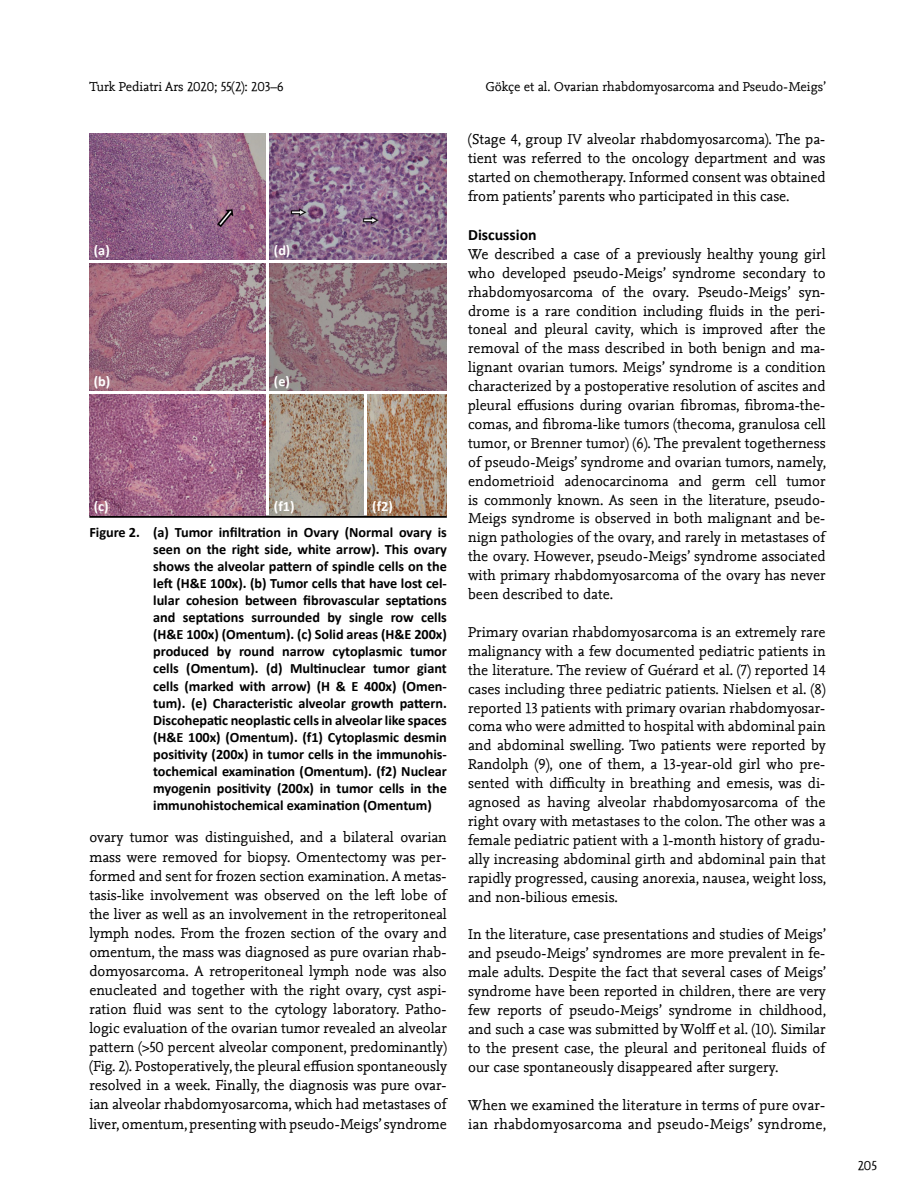
<style>
.page{position:relative;width:915px;height:1191px;background:#fff}
.page>*{position:absolute;margin:0;border:0;box-sizing:border-box;transform-origin:0 0}
.t1{font:700 15.75px "Calibri";color:#000}
.t2{font:15px/18.9px "Nexus Mix";color:#000;text-align:justify}
.t3{font:700 14.25px/17.1px "Calibri";letter-spacing:-.005em;color:#000;text-align:justify}
.t4{font:700 14.25px "Calibri";color:#fff}
.t5{font:13.5px "Nexus Mix";color:#000}
</style>
<div class="page">
<hr style="left:89px;top:515px;width:357px;height:3px;background:#000">
<img style="left:89px;top:133px;width:176px;height:126px">
<img style="left:89px;top:264px;width:176px;height:126px">
<img style="left:89px;top:394px;width:176px;height:121px">
<img style="left:269px;top:133px;width:177px;height:126px">
<img style="left:269px;top:264px;width:177px;height:126px">
<img style="left:269px;top:394px;width:94px;height:121px">
<img style="left:367px;top:394px;width:79px;height:121px">
<p class="t5" style="left:89px;top:79px;width:196px">Turk Pediatri Ars 2020; 55(2): 203–6</p>
<p class="t4" style="left:94px;top:241px;width:17px">(a)</p>
<p class="t4" style="left:274px;top:241px;width:18px">(d)</p>
<p class="t4" style="left:94px;top:372px;width:18px">(b)</p>
<p class="t4" style="left:94px;top:497px;width:16px">(c)</p>
<p class="t4" style="left:274px;top:372px;width:18px">(e)</p>
<p class="t4" style="left:274px;top:497px;width:22px">(f1)</p>
<p class="t4" style="left:372px;top:497px;width:22px">(f2)</p>
<p class="t3" style="left:153px;top:522px;width:295px;text-indent:-64px">Figure 2. (a) Tumor infiltration in Ovary (Normal ovary is seen on the right side, white arrow). This ovary shows the alveolar pattern of spindle cells on the left (H&amp;E 100x). (b) Tumor cells that have lost cel&shy;lular cohesion between fibrovascular septations and septations surrounded by single row cells (H&amp;E 100x) (Omentum). (c) Solid areas (H&amp;E 200x) produced by round narrow cytoplasmic tumor cells (Omentum). (d) Multinuclear tumor giant cells (marked with arrow) (H &amp; E 400x) (Omen&shy;tum). (e) Characteristic alveolar growth pattern.<br>Discohepatic neoplastic cells in alveolar like spaces (H&amp;E 100x) (Omentum). (f1) Cytoplasmic desmin positivity (200x) in tumor cells in the immunohis&shy;tochemical examination (Omentum). (f2) Nuclear myogenin positivity (200x) in tumor cells in the immunohistochemical examination (Omentum)</p>
<p class="t2" style="left:89px;top:828px;width:359px">ovary tumor was distinguished, and a bilateral ovarian mass were removed for biopsy. Omentectomy was per&shy;formed and sent for frozen section examination. A metas&shy;tasis-like involvement was observed on the left lobe of the liver as well as an involvement in the retroperitoneal lymph nodes. From the frozen section of the ovary and omentum, the mass was diagnosed as pure ovarian rhab&shy;domyosarcoma. A retroperitoneal lymph node was also enucleated and together with the right ovary, cyst aspi&shy;ration fluid was sent to the cytology laboratory. Patho&shy;logic evaluation of the ovarian tumor revealed an alveolar pattern (&gt;50 percent alveolar component, predominantly) (Fig. 2). Postoperatively, the pleural effusion spontaneously resolved in a week. Finally, the diagnosis was pure ovar&shy;ian alveolar rhabdomyosarcoma, which had metastases of liver, omentum, presenting with pseudo-Meigs’ syndrome</p>
<p class="t5" style="left:485px;top:79px;width:342px">Gökçe et al. Ovarian rhabdomyosarcoma and Pseudo-Meigs’</p>
<p class="t2" style="left:468px;top:130px;width:359px">(Stage 4, group IV alveolar rhabdomyosarcoma). The pa&shy;tient was referred to the oncology department and was started on chemotherapy. Informed consent was obtained from patients’ parents who participated in this case.</p>
<p class="t1" style="left:468px;top:225px;width:70px">Discussion</p>
<p class="t2" style="left:468px;top:245px;width:359px">We described a case of a previously healthy young girl who developed pseudo-Meigs’ syndrome secondary to rhabdomyosarcoma of the ovary. Pseudo-Meigs’ syn&shy;drome is a rare condition including fluids in the peri&shy;toneal and pleural cavity, which is improved after the removal of the mass described in both benign and ma&shy;lignant ovarian tumors. Meigs’ syndrome is a condition characterized by a postoperative resolution of ascites and pleural effusions during ovarian fibromas, fibroma-the&shy;comas, and fibroma-like tumors (thecoma, granulosa cell tumor, or Brenner tumor) (6). The prevalent togetherness of pseudo-Meigs’ syndrome and ovarian tumors, namely, endometrioid adenocarcinoma and germ cell tumor is commonly known. As seen in the literature, pseudo-Meigs syndrome is observed in both malignant and be&shy;nign pathologies of the ovary, and rarely in metastases of the ovary. However, pseudo-Meigs’ syndrome associated with primary rhabdomyosarcoma of the ovary has never been described to date.</p>
<p class="t2" style="left:468px;top:623px;width:359px">Primary ovarian rhabdomyosarcoma is an extremely rare malignancy with a few documented pediatric patients in the literature. The review of Guérard et al. (7) reported 14 cases including three pediatric patients. Nielsen et al. (8) reported 13 patients with primary ovarian rhabdomyosar&shy;coma who were admitted to hospital with abdominal pain and abdominal swelling. Two patients were reported by Randolph (9), one of them, a 13-year-old girl who pre&shy;sented with difficulty in breathing and emesis, was di&shy;agnosed as having alveolar rhabdomyosarcoma of the right ovary with metastases to the colon. The other was a female pediatric patient with a 1-month history of gradu&shy;ally increasing abdominal girth and abdominal pain that rapidly progressed, causing anorexia, nausea, weight loss, and non-bilious emesis.</p>
<p class="t2" style="left:468px;top:925px;width:359px">In the literature, case presentations and studies of Meigs’ and pseudo-Meigs’ syndromes are more prevalent in fe&shy;male adults. Despite the fact that several cases of Meigs’ syndrome have been reported in children, there are very few reports of pseudo-Meigs’ syndrome in childhood, and such a case was submitted by Wolff et al. (10). Similar to the present case, the pleural and peritoneal fluids of our case spontaneously disappeared after surgery.</p>
<p class="t2" style="left:468px;top:1095px;width:359px">When we examined the literature in terms of pure ovar&shy;ian rhabdomyosarcoma and pseudo-Meigs’ syndrome,</p>
<p class="t5" style="left:857px;top:1157px;width:20px">205</p>
</div>
